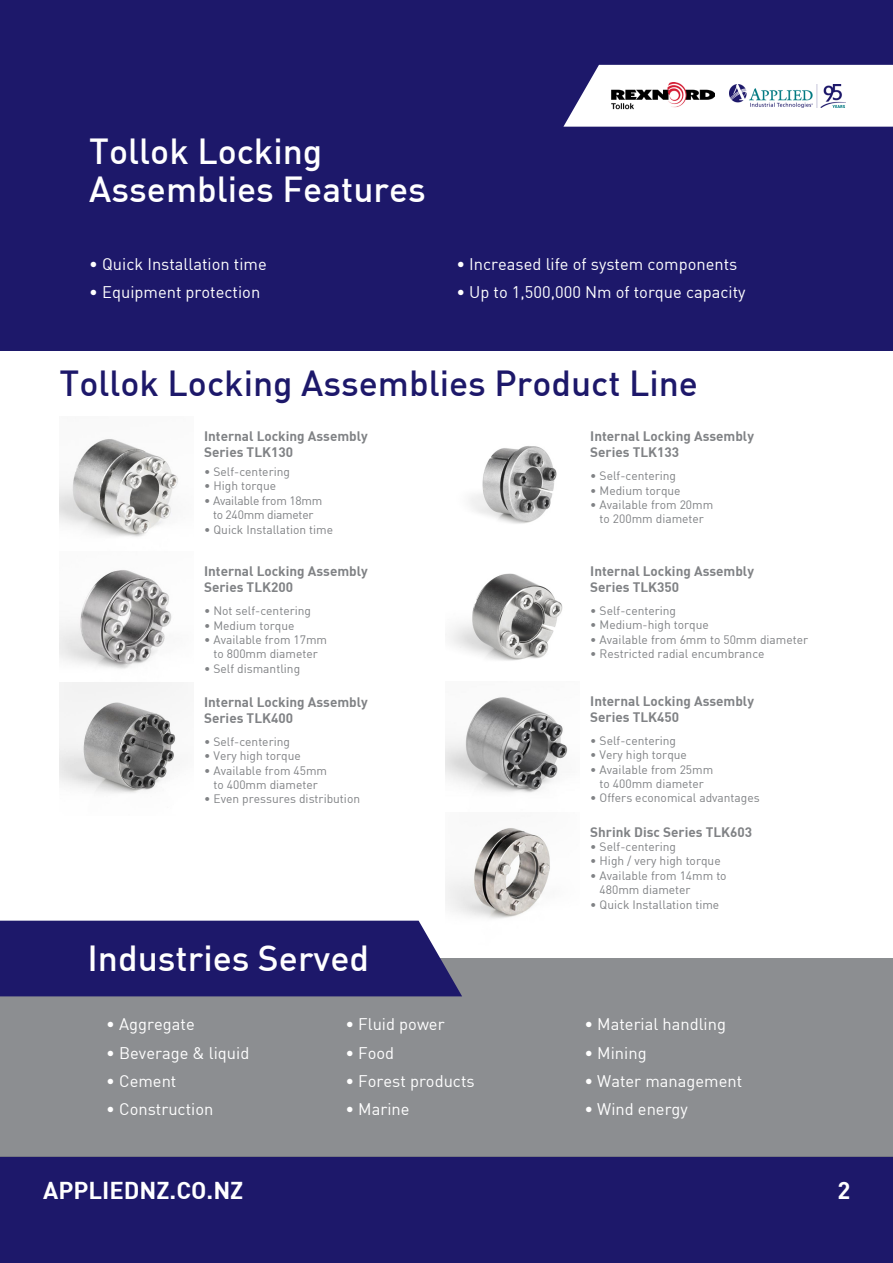
<style>
.page{position:relative;width:893px;height:1263px;background:#fff}
.page>*{position:absolute;margin:0;border:0;box-sizing:border-box;transform-origin:0 0}
.t1{font:500 35.55px/38.1px "DIN";color:#fff}
.t2{font:500 35.55px "DIN";color:#1d186a}
.t3{font:23.85px "DIN Bold";color:#fff}
.t4{font:16.5px "DIN";color:#fff}
.t5{font:13.5px/16.2px "DIN Bold";color:#808285}
.t6{font:12px/14.4px "DIN";color:#808285;text-align:center}
.t7{font:12px/14.4px "DIN";letter-spacing:-.02em;color:#808285;text-align:center}
</style>
<div class="page">
<div style="left:0;top:1157px;width:893px;height:106px;background:#1d186a"></div>
<div style="left:0;top:958px;width:893px;height:199px;background:#8c8e91"></div>
<div style="left:0;top:0;width:893px;height:350px;background:#1d186a"></div>
<svg style="left:563px;top:65px;width:330px;height:62px;background:#ebebf2"></svg>
<div style="left:0;top:921px;width:462px;height:75px;background:#1d186a"></div>
<img style="left:60px;top:439px;width:118px;height:98px">
<img style="left:60px;top:570px;width:112px;height:99px">
<img style="left:60px;top:682px;width:120px;height:111px">
<img style="left:470px;top:446px;width:87px;height:78px">
<img style="left:449px;top:573px;width:114px;height:88px">
<img style="left:446px;top:697px;width:122px;height:96px">
<img style="left:446px;top:828px;width:104px;height:118px">
<img style="left:612px;top:82px;width:103px;height:29px">
<img style="left:729px;top:84px;width:117px;height:23px">
<p class="t1" style="left:89px;top:131px;width:338px">Tollok Locking<br>Assemblies Features</p>
<p class="t4" style="left:89px;top:254px;width:179px">• Quick Installation time</p>
<p class="t4" style="left:89px;top:282px;width:172px">• Equipment protection</p>
<p class="t4" style="left:456px;top:254px;width:283px">• Increased life of system components</p>
<p class="t4" style="left:456px;top:282px;width:291px">• Up to 1,500,000 Nm of torque capacity</p>
<p class="t2" style="left:60px;top:361px;width:640px">Tollok Locking Assemblies Product Line</p>
<p class="t5" style="left:204px;top:427px;width:165px">Internal Locking Assembly<br>Series TLK130</p>
<p class="t6" style="left:204px;top:464px;width:87px">• Self-centering</p>
<p class="t6" style="left:204px;top:479px;width:74px">• High torque</p>
<p class="t7" style="left:204px;top:493px;width:120px">• Available from 18mm to 240mm diameter</p>
<p class="t6" style="left:204px;top:522px;width:131px">• Quick Installation time</p>
<p class="t5" style="left:204px;top:562px;width:165px">Internal Locking Assembly<br>Series TLK200</p>
<p class="t6" style="left:204px;top:603px;width:108px">• Not self-centering</p>
<p class="t6" style="left:204px;top:618px;width:92px">• Medium torque</p>
<p class="t6" style="left:204px;top:632px;width:125px">• Available from 17mm to 800mm diameter</p>
<p class="t6" style="left:204px;top:661px;width:98px">• Self dismantling</p>
<p class="t5" style="left:204px;top:693px;width:165px">Internal Locking Assembly<br>Series TLK400</p>
<p class="t6" style="left:204px;top:734px;width:87px">• Self-centering</p>
<p class="t6" style="left:204px;top:748px;width:98px">• Very high torque</p>
<p class="t6" style="left:204px;top:763px;width:125px">• Available from 45mm to 400mm diameter</p>
<p class="t6" style="left:204px;top:791px;width:157px">• Even pressures distribution</p>
<p class="t5" style="left:590px;top:427px;width:165px">Internal Locking Assembly<br>Series TLK133</p>
<p class="t6" style="left:590px;top:468px;width:87px">• Self-centering</p>
<p class="t6" style="left:590px;top:483px;width:92px">• Medium torque</p>
<p class="t6" style="left:590px;top:497px;width:125px">• Available from 20mm to 200mm diameter</p>
<p class="t5" style="left:590px;top:562px;width:165px">Internal Locking Assembly<br>Series TLK350</p>
<p class="t6" style="left:590px;top:603px;width:87px">• Self-centering</p>
<p class="t6" style="left:590px;top:618px;width:120px">• Medium-high torque</p>
<p class="t6" style="left:590px;top:632px;width:219px">• Available from 6mm to 50mm diameter</p>
<p class="t6" style="left:590px;top:646px;width:176px">• Restricted radial encumbrance</p>
<p class="t5" style="left:590px;top:692px;width:165px">Internal Locking Assembly<br>Series TLK450</p>
<p class="t6" style="left:590px;top:733px;width:87px">• Self-centering</p>
<p class="t6" style="left:590px;top:747px;width:98px">• Very high torque</p>
<p class="t6" style="left:590px;top:762px;width:125px">• Available from 25mm to 400mm diameter</p>
<p class="t6" style="left:590px;top:791px;width:171px">• Offers economical advantages</p>
<p class="t5" style="left:590px;top:823px;width:163px">Shrink Disc Series TLK603</p>
<p class="t6" style="left:590px;top:839px;width:87px">• Self-centering</p>
<p class="t6" style="left:590px;top:854px;width:132px">• High / very high torque</p>
<p class="t6" style="left:600px;top:868px;width:129px;text-align:left;text-indent:-9px">• Available from 14mm to<br>480mm diameter</p>
<p class="t6" style="left:590px;top:897px;width:131px">• Quick Installation time</p>
<p class="t1" style="left:88px;top:938px;width:283px">Industries Served</p>
<p class="t4" style="left:106px;top:1014px;width:90px">• Aggregate</p>
<p class="t4" style="left:106px;top:1042px;width:145px">• Beverage &amp; liquid</p>
<p class="t4" style="left:106px;top:1071px;width:72px">• Cement</p>
<p class="t4" style="left:106px;top:1099px;width:109px">• Construction</p>
<p class="t4" style="left:345px;top:1014px;width:101px">• Fluid power</p>
<p class="t4" style="left:345px;top:1042px;width:50px">• Food</p>
<p class="t4" style="left:345px;top:1071px;width:131px">• Forest products</p>
<p class="t4" style="left:345px;top:1099px;width:66px">• Marine</p>
<p class="t4" style="left:584px;top:1014px;width:143px">• Material handling</p>
<p class="t4" style="left:584px;top:1042px;width:64px">• Mining</p>
<p class="t4" style="left:584px;top:1071px;width:159px">• Water management</p>
<p class="t4" style="left:584px;top:1099px;width:105px">• Wind energy</p>
<p class="t3" style="left:43px;top:1175px;width:202px">APPLIEDNZ.CO.NZ</p>
<p class="t3" style="left:837px;top:1175px;width:14px">2</p>
</div>
